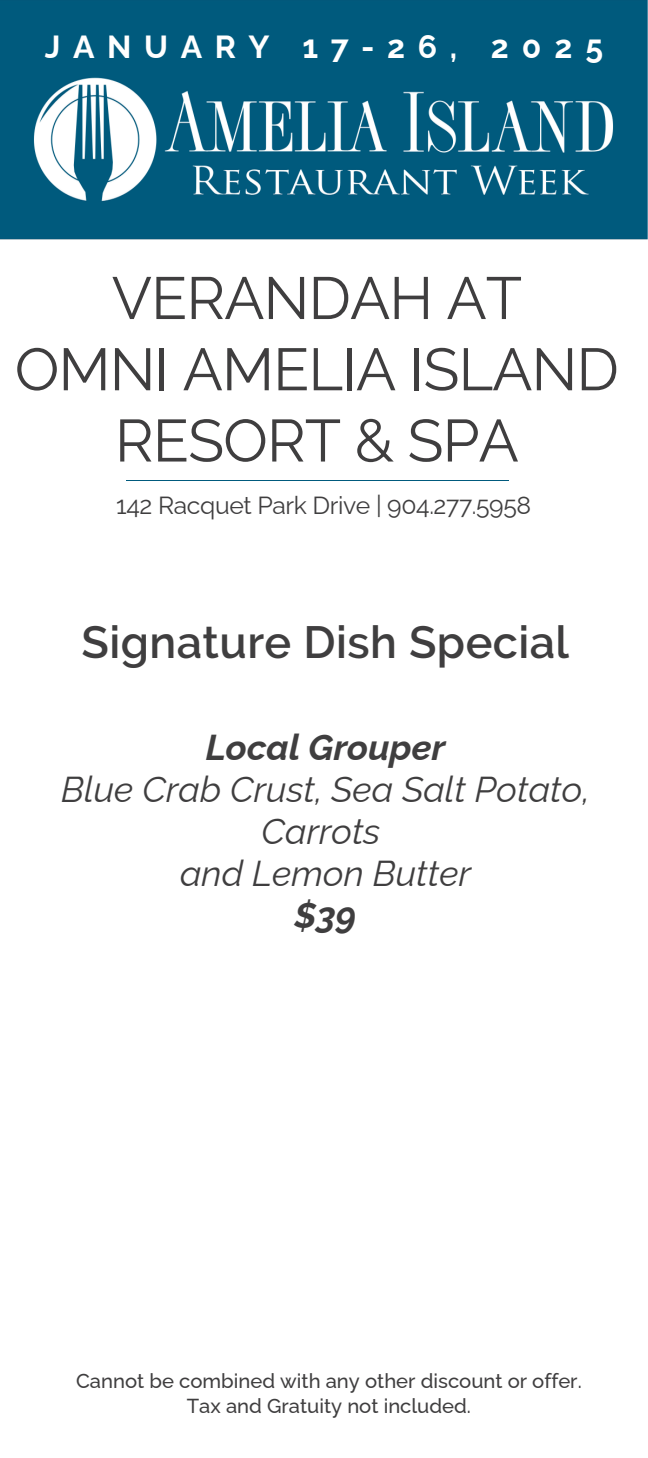
<style>
.page{position:relative;width:648px;height:1458px;background:#fff}
.page>*{position:absolute;margin:0;border:0;box-sizing:border-box;transform-origin:0 0}
.t1{font:59.4px/71.3px "Raleway";letter-spacing:-.015em;color:#3f3e3f;text-align:center}
.t2{font:600 45px "Raleway";letter-spacing:.01em;color:#3f3e3f}
.t3{font:italic 36px/42.3px "Raleway";color:#3f3e3f;text-align:center}
.t4{font:700 31.95px "Raleway";letter-spacing:.395em;color:#fff}
.t5{font:24.75px "Raleway";letter-spacing:-.015em;color:#3f3e3f}
.t6{font:500 20.25px/25.2px "Raleway";color:#3f3e3f;text-align:center}
.s1{font-weight:700}
</style>
<div class="page">
<img style="left:0;top:0;width:648px;height:240px">
<hr style="left:126px;top:480px;width:383px;height:1px;background:#005a7d">
<h5 class="t4" style="left:45px;top:28px;width:414px">JANUARY 17-26,</h5>
<h1 class="t4" style="left:491px;top:28px;width:114px">2025</h1>
<p class="t1" style="left:15px;top:262px;width:606px">VERANDAH AT<br>OMNI AMELIA ISLAND<br>RESORT &amp; SPA</p>
<h4 class="t5" style="left:116px;top:491px;width:416px">142 Racquet Park Drive | 904.277.5958</h4>
<h6 class="t2" style="left:81px;top:616px;width:489px">Signature Dish Special</h6>
<h2 class="t3" style="left:61px;top:726px;width:530px"><span class="s1">Local Grouper<br></span>Blue Crab Crust, Sea Salt Potato,<br>Carrots<br>and Lemon Butter<br><span class="s1">$39</span></h2>
<h3 class="t6" style="left:76px;top:1368px;width:507px">Cannot be combined with any other discount or offer.<br>Tax and Gratuity not included.</h3>
</div>
